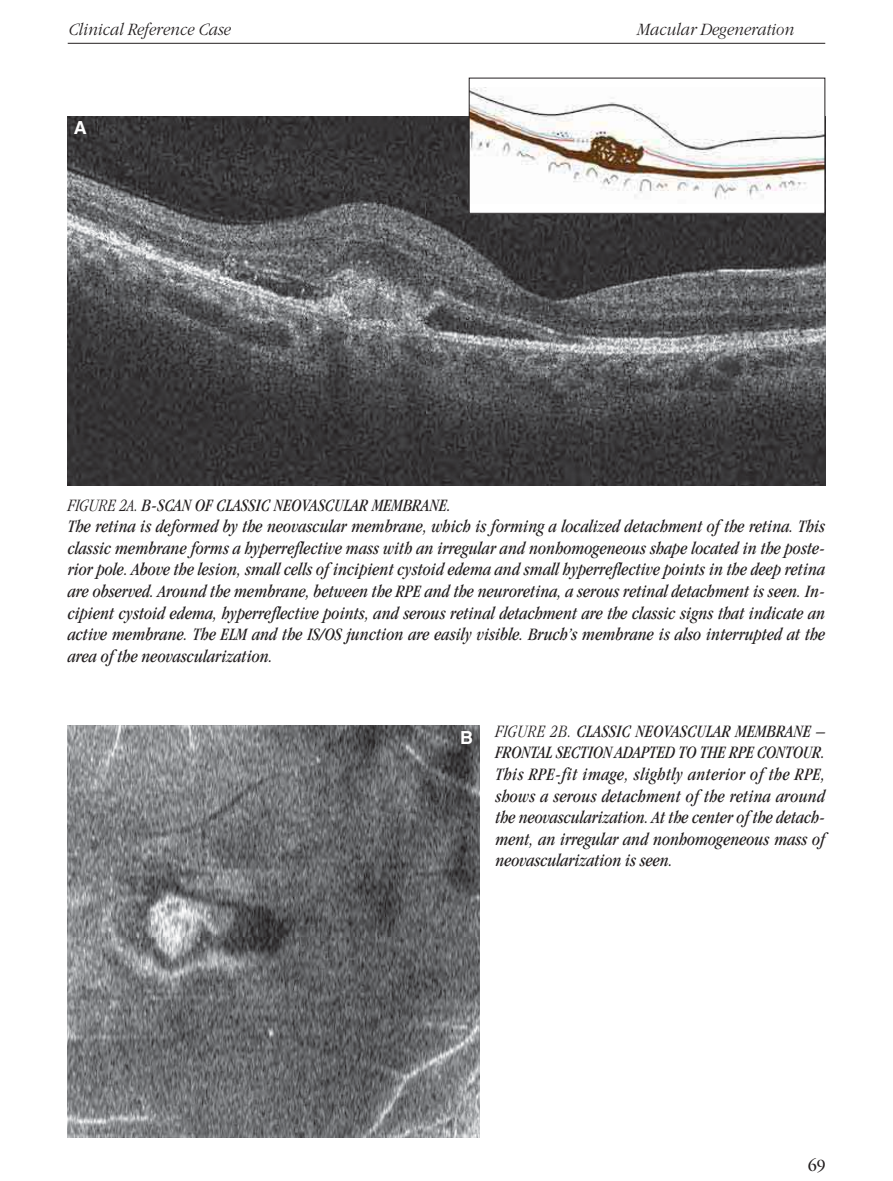
<style>
.page{position:relative;width:893px;height:1181px;background:#fff}
.page>*{position:absolute;margin:0;border:0;box-sizing:border-box;transform-origin:0 0}
.t1{font:italic condensed 18px/21.6px "Garamond";letter-spacing:.005em;color:#231f20}
.t2{font:italic 300 18px "Garamond";color:#231f20;scale:.9 1}
.t3{font:18px "Garamond";color:#231f20;scale:.9 1}
.t4{font:700 18px "Helvetica";color:#fff}
.s1{font-weight:300}
</style>
<div class="page">
<hr style="left:68px;top:43px;width:757px;height:1px;background:#231f20">
<img style="left:68px;top:117px;width:757px;height:368px">
<img style="left:68px;top:725px;width:411px;height:411px">
<div style="left:469px;top:78px;width:355px;height:135px;background:#fff"></div>
<img style="left:470px;top:87px;width:353px;height:112px">
<div style="left:468px;top:78px;width:357px;height:136px;border:1px solid #231f20"></div>
<p class="t2" style="left:68px;top:22px;width:182px">Clinical Reference Case</p>
<p class="t2" style="left:636px;top:22px;width:176px">Macular Degeneration</p>
<p class="t4" style="left:74px;top:121px;width:14px">A</p>
<p class="t1" style="left:68px;top:495px;width:758px"><span class="s1">FIGURE 2A.</span> B-SCAN OF CLASSIC NEOVASCULAR MEMBRANE.<br>The retina is deformed by the neovascular membrane, which is forming a localized detachment of the retina. This classic membrane forms a hyperreflective mass with an irregular and nonhomogeneous shape located in the poste&shy;rior pole. Above the lesion, small cells of incipient cystoid edema and small hyperreflective points in the deep retina are observed. Around the membrane, between the RPE and the neuroretina, a serous retinal detachment is seen. In&shy;cipient cystoid edema, hyperreflective points, and serous retinal detachment are the classic signs that indicate an active membrane. The ELM and the IS/OS junction are easily visible. Bruch’s membrane is also interrupted at the area of the neovascularization.</p>
<p class="t4" style="left:460px;top:730px;width:14px">B</p>
<p class="t1" style="left:495px;top:721px;width:331px;text-align:justify"><span class="s1">FIGURE 2B.</span> CLASSIC NEOVASCULAR MEMBRANE – FRONTAL SECTION ADAPTED TO THE RPE CONTOUR.<br>This RPE-fit image, slightly anterior of the RPE, shows a serous detachment of the retina around the neovascularization. At the center of the detach&shy;ment, an irregular and nonhomogeneous mass of neovascularization is seen.</p>
<p class="t3" style="left:807px;top:1158px;width:21px">69</p>
</div>
